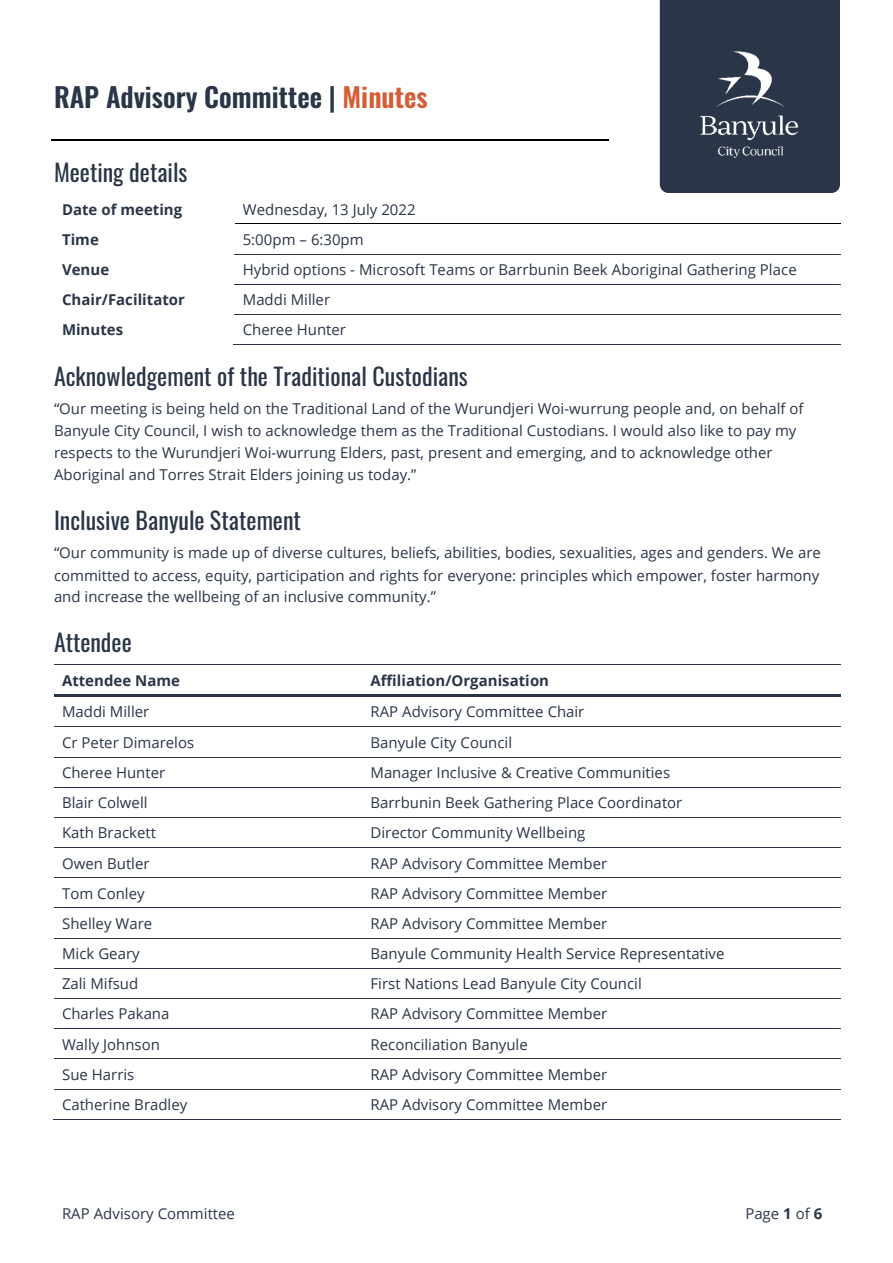
<style>
.page{position:relative;width:893px;height:1263px;background:#fff}
.page>*{position:absolute;margin:0;border:0;box-sizing:border-box;transform-origin:0 0}
.t1{font:600 27px "Oswald";color:#2a3547}
.t2{font:24px "Oswald";color:#2a3547}
.t3{font:15px/22px "Open Sans";color:#2a3547}
.t4{font:700 15px "Open Sans";color:#2a3547}
.s1{color:#d65e36}
.s2{font-weight:700}
</style>
<div class="page">
<hr style="left:52px;top:140px;width:557px;height:1px;background:#000">
<hr style="left:235px;top:224px;width:606px;height:1px;background:#000">
<hr style="left:235px;top:254px;width:606px;height:1px;background:#2a3547">
<hr style="left:235px;top:284px;width:606px;height:1px;background:#2a3547">
<hr style="left:235px;top:314px;width:606px;height:1px;background:#2a3547">
<hr style="left:234px;top:344px;width:607px;height:1px;background:#2a3547">
<hr style="left:54px;top:665px;width:308px;height:1px;background:#2a3547">
<hr style="left:363px;top:665px;width:478px;height:1px;background:#2a3547">
<hr style="left:54px;top:695px;width:308px;height:2px;background:#2a3547">
<hr style="left:364px;top:695px;width:477px;height:2px;background:#2a3547">
<hr style="left:54px;top:726px;width:308px;height:1px;background:#2a3547">
<hr style="left:363px;top:726px;width:478px;height:1px;background:#2a3547">
<hr style="left:54px;top:757px;width:308px;height:1px;background:#2a3547">
<hr style="left:363px;top:757px;width:478px;height:1px;background:#2a3547">
<hr style="left:54px;top:787px;width:308px;height:1px;background:#2a3547">
<hr style="left:363px;top:787px;width:478px;height:1px;background:#2a3547">
<hr style="left:54px;top:817px;width:308px;height:1px;background:#2a3547">
<hr style="left:363px;top:817px;width:478px;height:1px;background:#2a3547">
<hr style="left:54px;top:847px;width:308px;height:1px;background:#2a3547">
<hr style="left:363px;top:847px;width:478px;height:1px;background:#2a3547">
<hr style="left:54px;top:877px;width:308px;height:1px;background:#2a3547">
<hr style="left:363px;top:877px;width:478px;height:1px;background:#2a3547">
<hr style="left:54px;top:908px;width:308px;height:1px;background:#2a3547">
<hr style="left:363px;top:908px;width:478px;height:1px;background:#2a3547">
<hr style="left:54px;top:938px;width:308px;height:1px;background:#2a3547">
<hr style="left:363px;top:938px;width:478px;height:1px;background:#2a3547">
<hr style="left:54px;top:968px;width:308px;height:1px;background:#2a3547">
<hr style="left:363px;top:968px;width:478px;height:1px;background:#2a3547">
<hr style="left:54px;top:998px;width:308px;height:1px;background:#2a3547">
<hr style="left:363px;top:998px;width:478px;height:1px;background:#2a3547">
<hr style="left:54px;top:1028px;width:308px;height:1px;background:#2a3547">
<hr style="left:363px;top:1028px;width:478px;height:1px;background:#2a3547">
<hr style="left:54px;top:1058px;width:308px;height:1px;background:#2a3547">
<hr style="left:363px;top:1058px;width:478px;height:1px;background:#2a3547">
<hr style="left:54px;top:1089px;width:308px;height:1px;background:#2a3547">
<hr style="left:363px;top:1089px;width:478px;height:1px;background:#2a3547">
<hr style="left:53px;top:1119px;width:309px;height:1px;background:#2a3547">
<hr style="left:362px;top:1119px;width:479px;height:1px;background:#2a3547">
<div style="left:660px;top:0;width:180px;height:193px;background:#2a3547"></div>
<img style="left:681px;top:33px;width:135px;height:143px">
<h1 class="t1" style="left:54px;top:76px;width:375px">RAP Advisory Committee | <span class="s1">Minutes</span></h1>
<h2 class="t2" style="left:54px;top:153px;width:135px">Meeting details</h2>
<p class="t4" style="left:62px;top:199px;width:122px">Date of meeting</p>
<p class="t3" style="left:243px;top:198px;width:174px">Wednesday, 13 July 2022</p>
<p class="t4" style="left:62px;top:229px;width:38px">Time</p>
<p class="t3" style="left:243px;top:228px;width:122px">5:00pm – 6:30pm</p>
<p class="t4" style="left:62px;top:259px;width:49px">Venue</p>
<p class="t3" style="left:243px;top:258px;width:555px">Hybrid options - Microsoft Teams or Barrbunin Beek Aboriginal Gathering Place</p>
<p class="t4" style="left:62px;top:289px;width:124px">Chair/Facilitator</p>
<p class="t3" style="left:243px;top:288px;width:89px">Maddi Miller</p>
<p class="t4" style="left:62px;top:319px;width:63px">Minutes</p>
<p class="t3" style="left:243px;top:318px;width:105px">Cheree Hunter</p>
<h2 class="t2" style="left:54px;top:357px;width:415px">Acknowledgement of the Traditional Custodians</h2>
<p class="t3" style="left:54px;top:397px;width:751px">“Our meeting is being held on the Traditional Land of the Wurundjeri Woi-wurrung people and, on behalf of Banyule City Council, I wish to acknowledge them as the Traditional Custodians. I would also like to pay my respects to the Wurundjeri Woi-wurrung Elders, past, present and emerging, and to acknowledge other Aboriginal and Torres Strait Elders joining us today.”</p>
<h2 class="t2" style="left:54px;top:501px;width:248px">Inclusive Banyule Statement</h2>
<p class="t3" style="left:54px;top:542px;width:768px;text-align:justify">“Our community is made up of diverse cultures, beliefs, abilities, bodies, sexualities, ages and genders. We are committed to access, equity, participation and rights for everyone: principles which empower, foster harmony and increase the wellbeing of an inclusive community.”</p>
<h2 class="t2" style="left:54px;top:624px;width:79px">Attendee</h2>
<p class="t4" style="left:62px;top:670px;width:119px">Attendee Name</p>
<p class="t4" style="left:370px;top:670px;width:180px">Affiliation/Organisation</p>
<p class="t3" style="left:62px;top:701px;width:89px">Maddi Miller</p>
<p class="t3" style="left:370px;top:701px;width:215px">RAP Advisory Committee Chair</p>
<p class="t3" style="left:62px;top:731px;width:134px">Cr Peter Dimarelos</p>
<p class="t3" style="left:370px;top:731px;width:143px">Banyule City Council</p>
<p class="t3" style="left:62px;top:761px;width:105px">Cheree Hunter</p>
<p class="t3" style="left:370px;top:761px;width:301px">Manager Inclusive &amp; Creative Communities</p>
<p class="t3" style="left:62px;top:791px;width:87px">Blair Colwell</p>
<p class="t3" style="left:370px;top:791px;width:313px">Barrbunin Beek Gathering Place Coordinator</p>
<p class="t3" style="left:62px;top:821px;width:96px">Kath Brackett</p>
<p class="t3" style="left:370px;top:821px;width:216px">Director Community Wellbeing</p>
<p class="t3" style="left:62px;top:852px;width:89px">Owen Butler</p>
<p class="t3" style="left:370px;top:852px;width:238px">RAP Advisory Committee Member</p>
<p class="t3" style="left:62px;top:882px;width:84px">Tom Conley</p>
<p class="t3" style="left:370px;top:882px;width:238px">RAP Advisory Committee Member</p>
<p class="t3" style="left:62px;top:912px;width:92px">Shelley Ware</p>
<p class="t3" style="left:370px;top:912px;width:238px">RAP Advisory Committee Member</p>
<p class="t3" style="left:62px;top:942px;width:79px">Mick Geary</p>
<p class="t3" style="left:370px;top:942px;width:355px">Banyule Community Health Service Representative</p>
<p class="t3" style="left:62px;top:972px;width:78px">Zali Mifsud</p>
<p class="t3" style="left:370px;top:972px;width:273px">First Nations Lead Banyule City Council</p>
<p class="t3" style="left:62px;top:1002px;width:109px">Charles Pakana</p>
<p class="t3" style="left:370px;top:1002px;width:238px">RAP Advisory Committee Member</p>
<p class="t3" style="left:62px;top:1033px;width:99px">Wally Johnson</p>
<p class="t3" style="left:370px;top:1033px;width:159px">Reconciliation Banyule</p>
<p class="t3" style="left:62px;top:1063px;width:74px">Sue Harris</p>
<p class="t3" style="left:370px;top:1063px;width:238px">RAP Advisory Committee Member</p>
<p class="t3" style="left:62px;top:1093px;width:127px">Catherine Bradley</p>
<p class="t3" style="left:370px;top:1093px;width:238px">RAP Advisory Committee Member</p>
<p class="t3" style="left:62px;top:1202px;width:174px">RAP Advisory Committee</p>
<p class="t3" style="left:745px;top:1202px;width:78px">Page <span class="s2">1</span> of <span class="s2">6</span></p>
</div>
